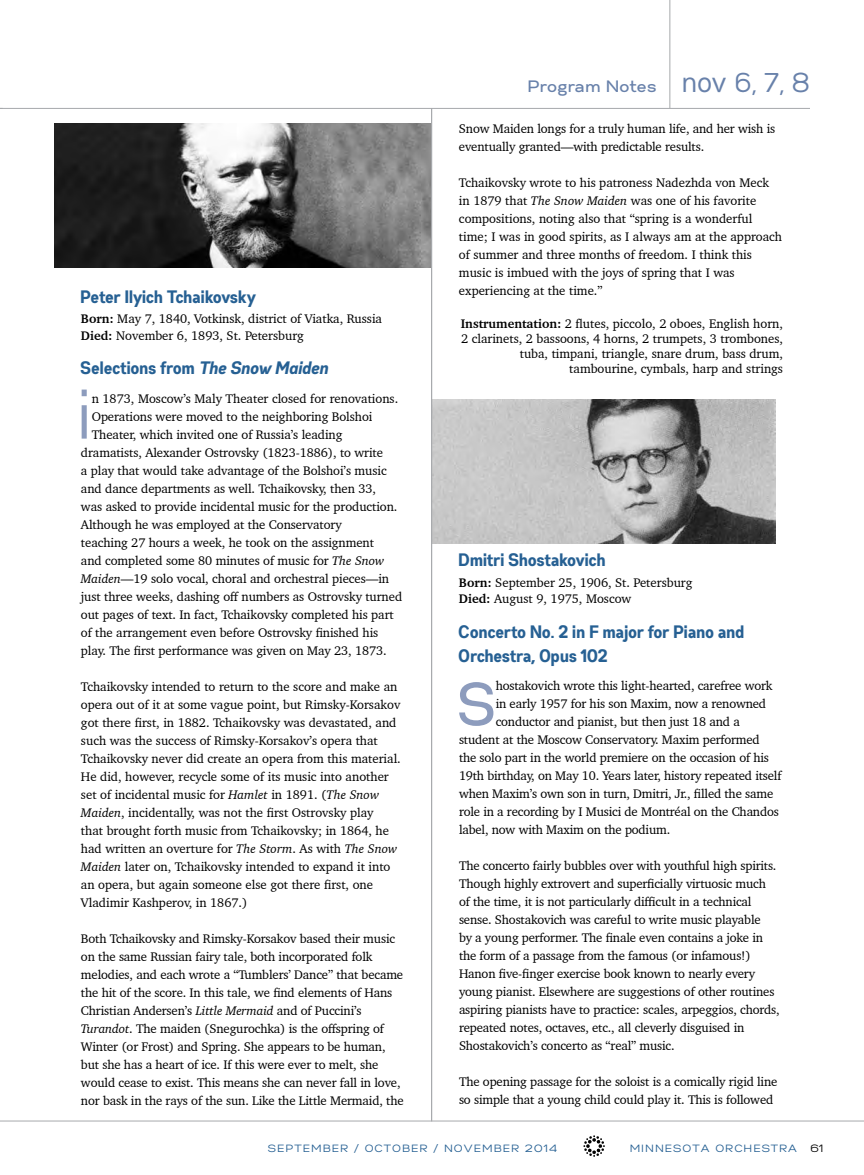
<style>
.page{position:relative;width:864px;height:1175px;background:#fff}
.page>*{position:absolute;margin:0;border:0;box-sizing:border-box;transform-origin:0 0}
.t1{font:87.3px "Gabriel Orchestra Cond Normal";color:#8d9cbd}
.t2{font:69.9px "Gabriel Orchestra Cond Normal";color:#8d9cbd}
.t3{font:700 18px/24px "Gabriel Orchestra Cond";color:#266093}
.t4{font:500 16.5px "Gabriel Orchestra";color:#6881aa}
.t5{font:12.75px/18px "Charter BT Pro";letter-spacing:-.005em;color:#000}
.t6{font:10.5px "Gabriel Orchestra Normal";letter-spacing:.1em;color:#266093}
.t7{font:10.5px "Gabriel Orchestra Normal";color:#000}
.s1{font-weight:700}
.s2{font-family:"Gabriel Orchestra Cond Bold It";font-weight:400}
.s3{font-style:italic}
.s4{font-family:"Gabriel Orchestra Cond Normal";font-weight:400;font-size:30px}
.s5{font-family:"Gabriel Orchestra Cond Normal";font-weight:400;font-size:27px}
</style>
<div class="page">
<hr style="left:0;top:1120px;width:864px;height:1px;background:#a7a9ac">
<svg style="left:583px;top:1135px;width:22px;height:21px"></svg>
<hr style="left:669px;top:0;width:1px;height:108px;background:#a7a9ac">
<hr style="left:0;top:108px;width:810px;height:1px;background:#a7a9ac">
<img style="left:432px;top:399px;width:343px;height:145px">
<img style="left:54px;top:123px;width:377px;height:145px">
<hr style="left:431px;top:108px;width:1px;height:1013px;background:#a7a9ac">
<h3 class="t3" style="left:81px;top:284px;width:177px">Peter Ilyich Tchaikovsky</h3>
<p class="t5" style="left:81px;top:310px;width:303px;line-height:16.5px"><span class="s1">Born:</span> May 7, 1840, Votkinsk, district of Viatka, Russia<br><span class="s1">Died:</span> November 6, 1893, St. Petersburg</p>
<h3 class="t3" style="left:81px;top:356px;width:249px">Selections from <span class="s2">The Snow Maiden</span></h3>
<p class="t5" style="left:92px;top:389px;width:308px">n 1873, Moscow’s Maly Theater closed for renovations.</p>
<p class="t5" style="left:92px;top:407px;width:282px">Operations were moved to the neighboring Bolshoi</p>
<p class="t5" style="left:92px;top:425px;width:252px">Theater, which invited one of Russia’s leading</p>
<p class="t5" style="left:81px;top:443px;width:304px">dramatists, Alexander Ostrovsky (1823-1886), to write</p>
<p class="t5" style="left:81px;top:461px;width:307px">a play that would take advantage of the Bolshoi’s music</p>
<p class="t5" style="left:81px;top:479px;width:296px">and dance departments as well. Tchaikovsky, then 33,</p>
<p class="t5" style="left:81px;top:497px;width:318px">was asked to provide incidental music for the production.</p>
<p class="t5" style="left:81px;top:515px;width:262px">Although he was employed at the Conservatory</p>
<p class="t5" style="left:81px;top:533px;width:294px">teaching 27 hours a week, he took on the assignment</p>
<p class="t5" style="left:81px;top:551px;width:305px">and completed some 80 minutes of music for <span class="s3">The Snow</span></p>
<p class="t5" style="left:81px;top:569px;width:310px"><span class="s3">Maiden</span>—19 solo vocal, choral and orchestral pieces—in</p>
<p class="t5" style="left:81px;top:587px;width:323px">just three weeks, dashing off numbers as Ostrovsky turned</p>
<p class="t5" style="left:81px;top:605px;width:314px">out pages of text. In fact, Tchaikovsky completed his part</p>
<p class="t5" style="left:81px;top:623px;width:299px">of the arrangement even before Ostrovsky finished his</p>
<p class="t5" style="left:81px;top:641px;width:307px">play. The first performance was given on May 23, 1873.</p>
<p class="t5" style="left:81px;top:677px;width:321px">Tchaikovsky intended to return to the score and make an opera out of it at some vague point, but Rimsky-Korsakov got there first, in 1882. Tchaikovsky was devastated, and such was the success of Rimsky-Korsakov’s opera that Tchaikovsky never did create an opera from this material.<br>He did, however, recycle some of its music into another set of incidental music for <span class="s3">Hamlet</span> in 1891. (<span class="s3">The Snow Maiden</span>, incidentally, was not the first Ostrovsky play<br>that brought forth music from Tchaikovsky; in 1864, he had written an overture for <span class="s3">The Storm</span>. As with <span class="s3">The Snow Maiden</span> later on, Tchaikovsky intended to expand it into an opera, but again someone else got there first, one Vladimir Kashperov, in 1867.)</p>
<p class="t5" style="left:81px;top:929px;width:324px">Both Tchaikovsky and Rimsky-Korsakov based their music on the same Russian fairy tale, both incorporated folk melodies, and each wrote a “Tumblers’ Dance” that became the hit of the score. In this tale, we find elements of Hans Christian Andersen’s <span class="s3">Little Mermaid</span> and of Puccini’s <span class="s3">Turandot</span>. The maiden (Snegurochka) is the offspring of Winter (or Frost) and Spring. She appears to be human, but she has a heart of ice. If this were ever to melt, she would cease to exist. This means she can never fall in love, nor bask in the rays of the sun. Like the Little Mermaid, the</p>
<h2 class="t2" style="left:79px;top:374px;width:15px">i</h2>
<p class="t4" style="left:528px;top:77px;width:284px">Program Notes <span class="s4">nov</span> <span class="s5">6, 7, 8</span></p>
<p class="t5" style="left:459px;top:119px;width:318px">Snow Maiden longs for a truly human life, and her wish is eventually granted—with predictable results.</p>
<p class="t5" style="left:459px;top:173px;width:325px">Tchaikovsky wrote to his patroness Nadezhda von Meck in 1879 that <span class="s3">The Snow Maiden</span> was one of his favorite compositions, noting also that “spring is a wonderful time; I was in good spirits, as I always am at the approach of summer and three months of freedom. I think this music is imbued with the joys of spring that I was experiencing at the time.”</p>
<p class="t5" style="left:461px;top:316px;width:324px;line-height:15px;text-align:right"><span class="s1">Instrumentation:</span> 2 flutes, piccolo, 2 oboes, English horn, 2 clarinets, 2 bassoons, 4 horns, 2 trumpets, 3 trombones, tuba, timpani, triangle, snare drum, bass drum, tambourine, cymbals, harp and strings</p>
<h3 class="t3" style="left:459px;top:548px;width:149px">Dmitri Shostakovich</h3>
<p class="t5" style="left:459px;top:574px;width:235px;line-height:16.5px"><span class="s1">Born:</span> September 25, 1906, St. Petersburg<br><span class="s1">Died:</span> August 9, 1975, Moscow</p>
<h3 class="t3" style="left:459px;top:619px;width:287px">Concerto No. 2 in F major for Piano and<br>Orchestra, Opus 102</h3>
<p class="t5" style="left:496px;top:676px;width:278px">hostakovich wrote this light-hearted, carefree work</p>
<p class="t5" style="left:496px;top:694px;width:272px">in early 1957 for his son Maxim, now a renowned</p>
<p class="t5" style="left:496px;top:712px;width:246px">conductor and pianist, but then just 18 and a</p>
<p class="t5" style="left:459px;top:730px;width:302px">student at the Moscow Conservatory. Maxim performed</p>
<p class="t5" style="left:459px;top:748px;width:311px">the solo part in the world premiere on the occasion of his</p>
<p class="t5" style="left:459px;top:766px;width:324px">19th birthday, on May 10. Years later, history repeated itself</p>
<p class="t5" style="left:459px;top:784px;width:316px">when Maxim’s own son in turn, Dmitri, Jr., filled the same</p>
<p class="t5" style="left:459px;top:803px;width:321px">role in a recording by I Musici de Montréal on the Chandos</p>
<p class="t5" style="left:459px;top:821px;width:213px">label, now with Maxim on the podium.</p>
<p class="t5" style="left:459px;top:857px;width:322px">The concerto fairly bubbles over with youthful high spirits.<br>Though highly extrovert and superficially virtuosic much of the time, it is not particularly difficult in a technical sense. Shostakovich was careful to write music playable<br>by a young performer. The finale even contains a joke in the form of a passage from the famous (or infamous!)<br>Hanon five-finger exercise book known to nearly every young pianist. Elsewhere are suggestions of other routines aspiring pianists have to practice: scales, arpeggios, chords, repeated notes, octaves, etc., all cleverly disguised in Shostakovich’s concerto as “real” music.</p>
<p class="t5" style="left:459px;top:1073px;width:320px">The opening passage for the soloist is a comically rigid line so simple that a young child could play it. This is followed</p>
<h1 class="t1" style="left:458px;top:644px;width:42px">s</h1>
<p class="t6" style="left:268px;top:1142px;width:291px">SEPTEMBER / OCTOBER / NOVEMBER 2014</p>
<p class="t6" style="left:630px;top:1142px;width:169px">MINNESOTA ORCHESTRA</p>
<p class="t7" style="left:811px;top:1142px;width:14px">61</p>
</div>
